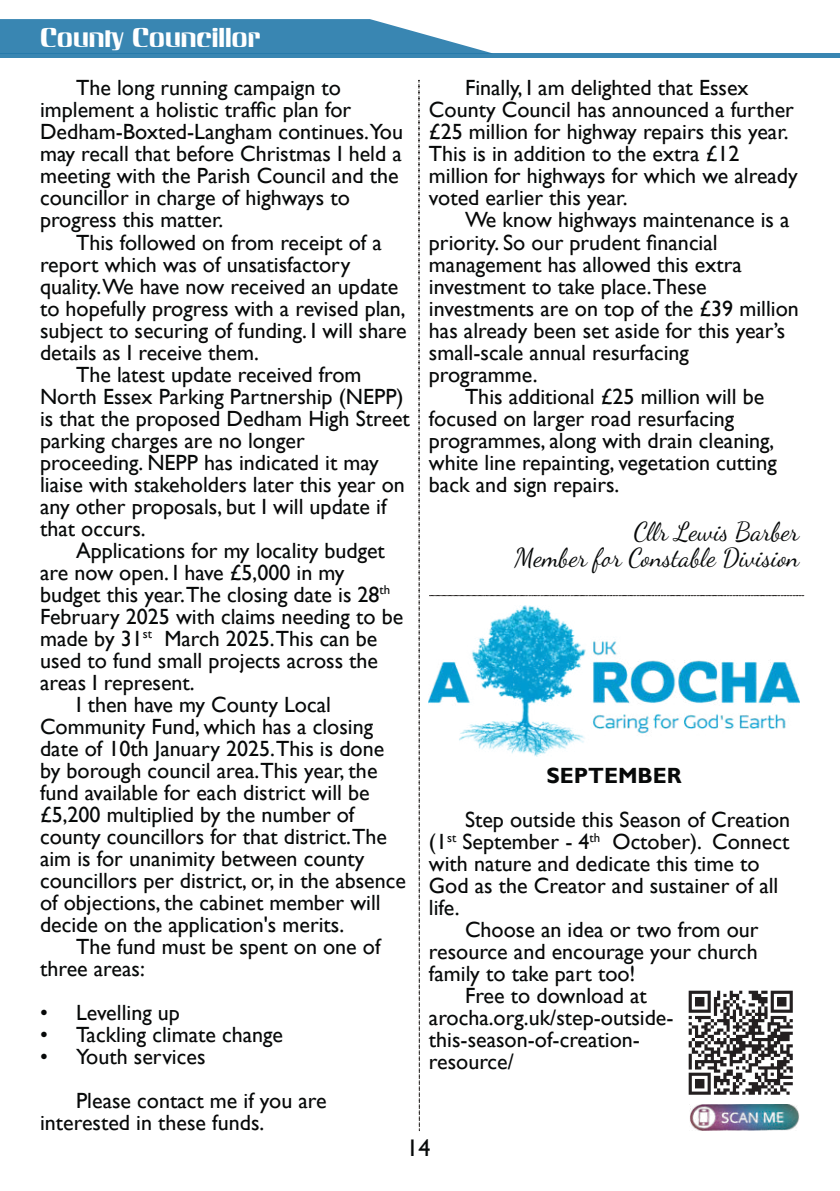
<style>
.page{position:relative;width:840px;height:1191px;background:#fff}
.page>*{position:absolute;margin:0;border:0;box-sizing:border-box;transform-origin:0 0}
.t1{font:26px/26px "Dancing Script";color:#070909;text-align:right}
.t2{font:26px "Invers SF";color:#fff}
.t3{font:24px "Gill Sans";color:#070909}
.t4{font:22px/22px "Gill Sans";color:#070909}
.t5{font:700 22px "Gill Sans";color:#070909}
</style>
<div class="page">
<svg style="left:0;top:19px;width:491px;height:34px"></svg>
<hr style="left:0;top:53px;width:839px;height:4px;background:#08689f;opacity:.8">
<svg style="left:418px;top:79px;width:2px;height:1052px"></svg>
<img style="left:428px;top:605px;width:370px;height:151px">
<svg style="left:429px;top:595px;width:374px;height:1px"></svg>
<svg style="left:688px;top:990px;width:104px;height:104px"></svg>
<img style="left:689px;top:1104px;width:110px;height:26px">
<p class="t2" style="left:40px;top:16px;width:221px">County Councillor</p>
<p class="t4" style="left:40px;top:77px;width:364px;text-indent:36px">The long running campaign to implement a holistic traffic plan for Dedham-Boxted-Langham continues.You may recall that before Christmas I held a meeting with the Parish Council and the councillor in charge of highways to progress this matter.</p>
<p class="t4" style="left:76px;top:231px;width:307px">This followed on from receipt of a</p>
<p class="t4" style="left:40px;top:253px;width:311px">report which was of unsatisfactory</p>
<p class="t4" style="left:40px;top:275px;width:359px">quality.We have now received an update</p>
<p class="t4" style="left:40px;top:297px;width:367px">to hopefully progress with a revised plan,</p>
<p class="t4" style="left:40px;top:319px;width:368px">subject to securing of funding. I will share</p>
<p class="t4" style="left:40px;top:341px;width:220px">details as I receive them.</p>
<p class="t4" style="left:76px;top:363px;width:287px">The latest update received from</p>
<p class="t4" style="left:40px;top:385px;width:365px">North Essex Parking Partnership (NEPP)</p>
<p class="t4" style="left:40px;top:407px;width:371px">is that the proposed Dedham High Street</p>
<p class="t4" style="left:40px;top:429px;width:266px">parking charges are no longer</p>
<p class="t4" style="left:40px;top:451px;width:340px">proceeding. NEPP has indicated it may</p>
<p class="t4" style="left:40px;top:473px;width:366px">liaise with stakeholders later this year on</p>
<p class="t4" style="left:40px;top:495px;width:348px">any other proposals, but I will update if</p>
<p class="t4" style="left:40px;top:517px;width:107px">that occurs.</p>
<p class="t4" style="left:76px;top:539px;width:310px">Applications for my locality budget</p>
<p class="t4" style="left:40px;top:561px;width:306px">are now open. I have £5,000 in my</p>
<p class="t4" style="left:40px;top:583px;width:351px">budget this year.The closing date is 28<sup>th</sup></p>
<p class="t4" style="left:40px;top:605px;width:364px">February 2025 with claims needing to be</p>
<p class="t4" style="left:40px;top:627px;width:338px">made by 31<sup>st</sup> March 2025.This can be</p>
<p class="t4" style="left:40px;top:649px;width:339px">used to fund small projects across the</p>
<p class="t4" style="left:40px;top:671px;width:156px">areas I represent.</p>
<p class="t4" style="left:76px;top:693px;width:256px">I then have my County Local</p>
<p class="t4" style="left:40px;top:715px;width:334px">Community Fund, which has a closing</p>
<p class="t4" style="left:40px;top:737px;width:345px">date of 10th January 2025.This is done</p>
<p class="t4" style="left:40px;top:759px;width:339px">by borough council area.This year, the</p>
<p class="t4" style="left:40px;top:781px;width:331px">fund available for each district will be</p>
<p class="t4" style="left:40px;top:803px;width:316px">£5,200 multiplied by the number of</p>
<p class="t4" style="left:40px;top:825px;width:348px">county councillors for that district.The</p>
<p class="t4" style="left:40px;top:847px;width:326px">aim is for unanimity between county</p>
<p class="t4" style="left:40px;top:869px;width:367px">councillors per district, or, in the absence</p>
<p class="t4" style="left:40px;top:891px;width:342px">of objections, the cabinet member will</p>
<p class="t4" style="left:40px;top:913px;width:305px">decide on the application's merits.</p>
<p class="t4" style="left:76px;top:935px;width:306px">The fund must be spent on one of</p>
<p class="t4" style="left:40px;top:957px;width:106px">three areas:</p>
<p class="t4" style="left:40px;top:1001px;width:141px">• Levelling up</p>
<p class="t4" style="left:40px;top:1023px;width:244px">• Tackling climate change</p>
<p class="t4" style="left:76px;top:1034px;width:252px;line-height:44px;text-indent:-36px">• Youth services<br>Please contact me if you are</p>
<p class="t4" style="left:40px;top:1111px;width:226px">interested in these funds.</p>
<p class="t4" style="left:429px;top:77px;width:370px;text-indent:36px">Finally, I am delighted that Essex County Council has announced a further £25 million for highway repairs this year.<br>This is in addition to the extra £12 million for highways for which we already voted earlier this year.</p>
<p class="t4" style="left:465px;top:209px;width:326px">We know highways maintenance is a</p>
<p class="t4" style="left:429px;top:231px;width:290px">priority. So our prudent financial</p>
<p class="t4" style="left:429px;top:253px;width:314px">management has allowed this extra</p>
<p class="t4" style="left:429px;top:275px;width:279px">investment to take place.These</p>
<p class="t4" style="left:429px;top:297px;width:371px">investments are on top of the £39 million</p>
<p class="t4" style="left:429px;top:319px;width:357px">has already been set aside for this year’s</p>
<p class="t4" style="left:429px;top:341px;width:261px">small-scale annual resurfacing</p>
<p class="t4" style="left:429px;top:363px;width:110px">programme.</p>
<p class="t4" style="left:465px;top:385px;width:300px">This additional £25 million will be</p>
<p class="t4" style="left:429px;top:407px;width:307px">focused on larger road resurfacing</p>
<p class="t4" style="left:429px;top:429px;width:347px">programmes, along with drain cleaning,</p>
<p class="t4" style="left:429px;top:451px;width:349px">white line repainting, vegetation cutting</p>
<p class="t4" style="left:429px;top:473px;width:192px">back and sign repairs.</p>
<p class="t1" style="left:514px;top:516px;width:286px">Cllr Lewis Barber<br>Member for Constable Division</p>
<p class="t5" style="left:546px;top:762px;width:137px">SEPTEMBER</p>
<p class="t4" style="left:428px;top:809px;width:362px;text-indent:36px">Step outside this Season of Creation (1<sup>st</sup> September - 4<sup>th</sup> October). Connect with nature and dedicate this time to<br>God as the Creator and sustainer of all life.</p>
<p class="t4" style="left:464px;top:919px;width:295px">Choose an idea or two from our</p>
<p class="t4" style="left:428px;top:941px;width:330px">resource and encourage your church</p>
<p class="t4" style="left:428px;top:963px;width:208px">family to take part too!</p>
<p class="t4" style="left:464px;top:985px;width:183px">Free to download at</p>
<p class="t4" style="left:428px;top:1007px;width:246px">arocha.org.uk/step-outside-</p>
<p class="t4" style="left:428px;top:1029px;width:212px">this-season-of-creation-</p>
<p class="t4" style="left:428px;top:1051px;width:86px">resource/</p>
<p class="t3" style="left:406px;top:1133px;width:25px">14</p>
</div>
